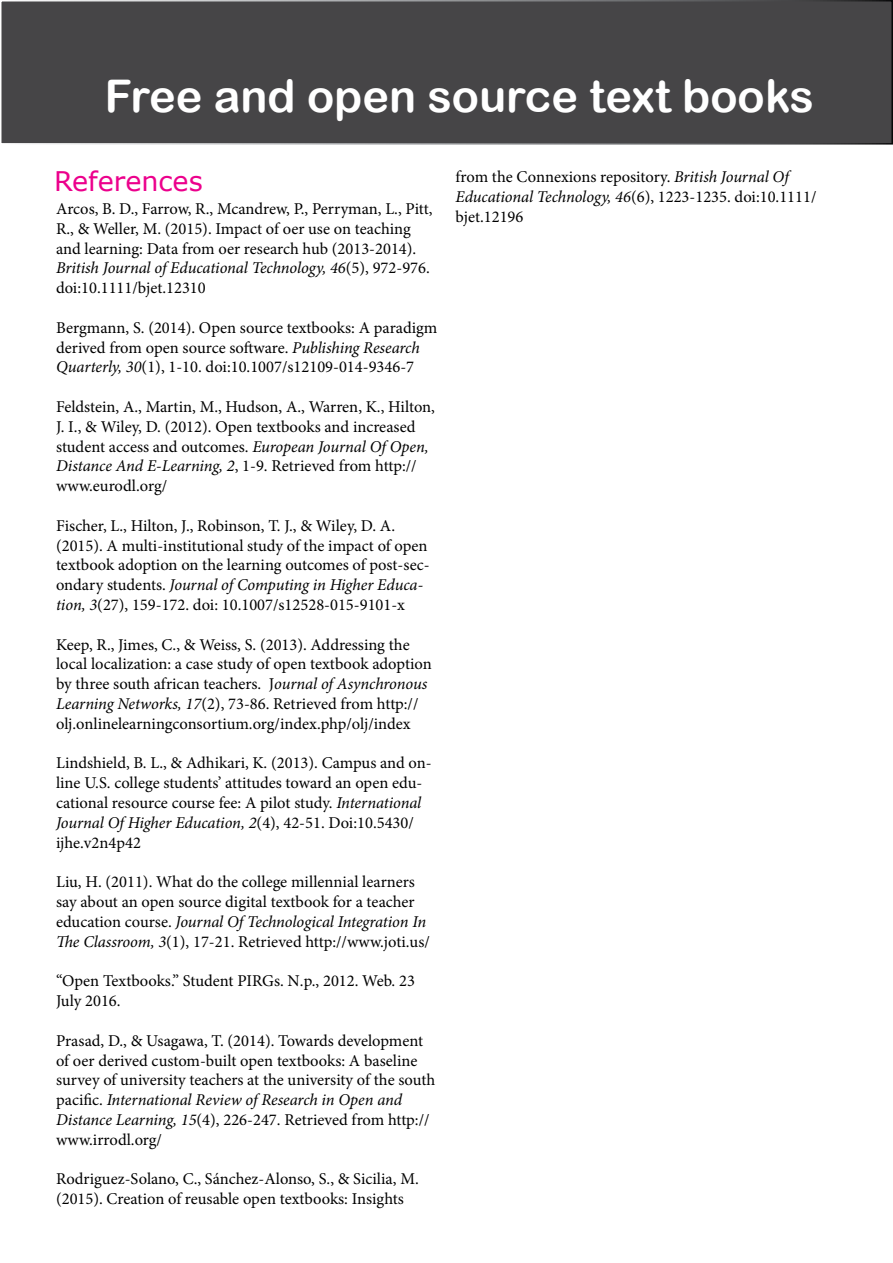
<style>
.page{position:relative;width:893px;height:1263px;background:#fff}
.page>*{position:absolute;margin:0;border:0;box-sizing:border-box;transform-origin:0 0}
.t1{font:45px "Arial Rounded MT Bold";color:#fff}
.t2{font:27px "MS Reference Sans Serif";color:#ec008c}
.t3{font:16.5px/19.8px "Minion Pro";color:#000}
.s1{font-style:italic}
</style>
<div class="page">
<div style="left:1px;top:1px;width:891px;height:143px;background:#464547"></div>
<div style="left:0;top:0;width:893px;height:145px;border:2px solid #fff"></div>
<h1 class="t1" style="left:105px;top:69px;width:710px">Free and open source text books</h1>
<h2 class="t2" style="left:54px;top:164px;width:150px">References</h2>
<p class="t3" style="left:56px;top:199px;width:378px">Arcos, B. D., Farrow, R., Mcandrew, P., Perryman, L., Pitt, R., &amp; Weller, M. (2015). Impact of oer use on teaching and learning: Data from oer research hub (2013-2014).<br><span class="s1">British Journal of Educational Technology, 46</span>(5), 972-976. doi:10.1111/bjet.12310</p>
<p class="t3" style="left:56px;top:318px;width:383px">Bergmann, S. (2014). Open source textbooks: A paradigm derived from open source software. <span class="s1">Publishing Research<br>Quarterly, 30</span>(1), 1-10. doi:10.1007/s12109-014-9346-7</p>
<p class="t3" style="left:56px;top:397px;width:380px">Feldstein, A., Martin, M., Hudson, A., Warren, K., Hilton, J. I., &amp; Wiley, D. (2012). Open textbooks and increased student access and outcomes. <span class="s1">European Journal Of Open, Distance And E-Learning, 2</span>, 1-9. Retrieved from http:// www.eurodl.org/</p>
<p class="t3" style="left:56px;top:516px;width:375px">Fischer, L., Hilton, J., Robinson, T. J., &amp; Wiley, D. A. (2015). A multi-institutional study of the impact of open textbook adoption on the learning outcomes of post-sec&shy;ondary students. <span class="s1">Journal of Computing in Higher Educa&shy;tion, 3</span>(27), 159-172. doi: 10.1007/s12528-015-9101-x</p>
<p class="t3" style="left:56px;top:634px;width:377px">Keep, R., Jimes, C., &amp; Weiss, S. (2013). Addressing the local localization: a case study of open textbook adoption by three south african teachers. J<span class="s1">ournal of Asynchronous Learning Networks, 17</span>(2), 73-86. Retrieved from http:// olj.onlinelearningconsortium.org/index.php/olj/index</p>
<p class="t3" style="left:56px;top:753px;width:377px">Lindshield, B. L., &amp; Adhikari, K. (2013). Campus and on&shy;line U.S. college students’ attitudes toward an open edu&shy;cational resource course fee: A pilot study. <span class="s1">International Journal Of Higher Education, 2</span>(4), 42-51. Doi:10.5430/ ijhe.v2n4p42</p>
<p class="t3" style="left:56px;top:872px;width:375px">Liu, H. (2011). What do the college millennial learners say about an open source digital textbook for a teacher education course. <span class="s1">Journal Of Technological Integration In The Classroom, 3</span>(1), 17-21. Retrieved http://www.joti.us/</p>
<p class="t3" style="left:56px;top:971px;width:360px">“Open Textbooks.” Student PIRGs. N.p., 2012. Web. 23<br>July 2016.</p>
<p class="t3" style="left:56px;top:1030px;width:381px">Prasad, D., &amp; Usagawa, T. (2014). Towards development of oer derived custom-built open textbooks: A baseline survey of university teachers at the university of the south pacific. <span class="s1">International Review of Research in Open and Distance Learning, 15</span>(4), 226-247. Retrieved from http:// www.irrodl.org/</p>
<p class="t3" style="left:56px;top:1169px;width:364px">Rodriguez-Solano, C., Sánchez-Alonso, S., &amp; Sicilia, M. (2015). Creation of reusable open textbooks: Insights</p>
<p class="t3" style="left:455px;top:167px;width:362px">from the Connexions repository. <span class="s1">British Journal Of<br>Educational Technology, 46</span>(6), 1223-1235. doi:10.1111/ bjet.12196</p>
</div>
